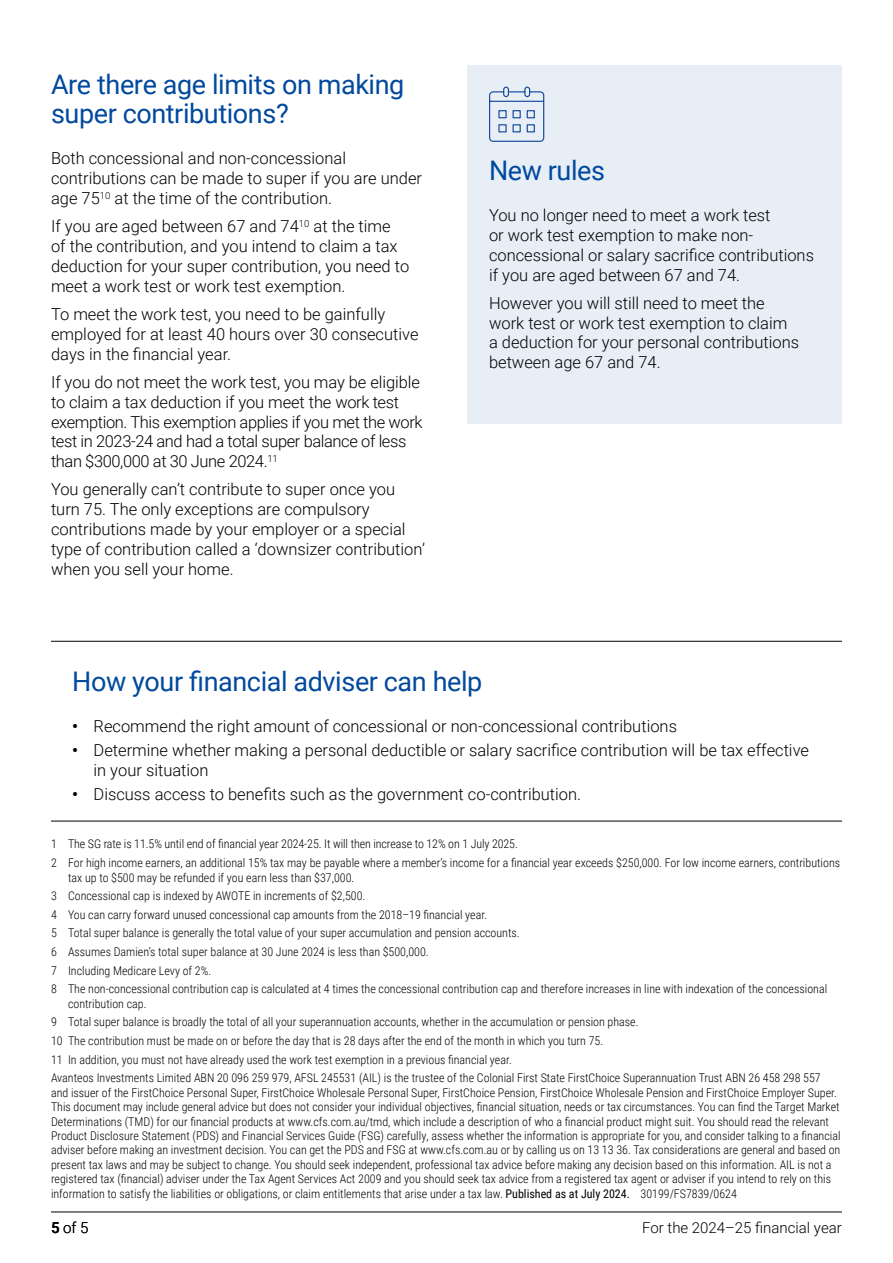
<style>
.page{position:relative;width:893px;height:1263px;background:#fff}
.page>*{position:absolute;margin:0;border:0;box-sizing:border-box;transform-origin:0 0}
.CFS_02_Subhead_1{font:27px/29.7px "Roboto";letter-spacing:-.015em;color:#00499e}
.CFS_01_Body{font:300 16.5px/19.8px "Roboto";color:#000}
.CFS_01_List_Bullet_1{font:300 16.5px/19.8px "Roboto";color:#000}
.CFS_01_Body-2{font:300 16.5px/19.8px "Roboto";letter-spacing:-.025em;color:#000}
.t1{font:300 15px "Roboto";color:#000}
.CFS_09_Disclaimer{font:300 12px/14.4px "Roboto Condensed";color:#000}
.CFS_09_Footnote{font:300 12px/14.4px "Roboto Condensed";color:#000}
.s1{font-weight:700}
.s2{font-weight:400}
.s3{font-weight:500}
</style>
<div class="page">
<hr style="left:51px;top:1212px;width:791px;height:1px;background:#000">
<div style="left:468px;top:65px;width:374px;height:358px;background:#e7eef6"></div>
<svg style="left:489px;top:87px;width:55px;height:55px"></svg>
<hr style="left:51px;top:641px;width:791px;height:1px;background:#000">
<hr style="left:51px;top:821px;width:791px;height:1px;background:#000">
<h2 class="CFS_02_Subhead_1" style="left:51px;top:68px;width:355px">Are there age limits on making super contributions?</h2>
<p class="CFS_01_Body" style="left:51px;top:148px;width:373px">Both concessional and non-concessional contributions can be made to super if you are under age 75<sup>10</sup> at the time of the contribution.</p>
<p class="CFS_01_Body" style="left:51px;top:216px;width:360px">If you are aged between 67 and 74<sup>10</sup> at the time of the contribution, and you intend to claim a tax deduction for your super contribution, you need to meet a work test or work test exemption.</p>
<p class="CFS_01_Body" style="left:51px;top:304px;width:369px">To meet the work test, you need to be gainfully employed for at least 40 hours over 30 consecutive days in the financial year.</p>
<p class="CFS_01_Body-2" style="left:51px;top:372px;width:373px">If you do not meet the work test, you may be eligible to claim a tax deduction if you meet the work test exemption. This exemption applies if you met the work test in 2023-24 and had a total super balance of less than $300,000 at 30 June 2024.<sup>11</sup></p>
<p class="CFS_01_Body" style="left:51px;top:479px;width:375px">You generally can’t contribute to super once you turn 75. The only exceptions are compulsory contributions made by your employer or a special type of contribution called a ‘downsizer contribution’ when you sell your home.</p>
<h2 class="CFS_02_Subhead_1" style="left:489px;top:155px;width:118px">New rules</h2>
<p class="CFS_01_Body" style="left:489px;top:205px;width:326px">You no longer need to meet a work test<br>or work test exemption to make non&shy;concessional or salary sacrifice contributions if you are aged between 67 and 74.</p>
<p class="CFS_01_Body" style="left:489px;top:292px;width:312px">However you will still need to meet the work test or work test exemption to claim a deduction for your personal contributions between age 67 and 74.</p>
<h2 class="CFS_02_Subhead_1" style="left:72px;top:665px;width:412px">How your financial adviser can help</h2>
<p class="CFS_01_List_Bullet_1" style="left:72px;top:715px;width:606px"><span class="s1">•</span> Recommend the right amount of concessional or non-concessional contributions</p>
<p class="CFS_01_List_Bullet_1" style="left:94px;top:739px;width:717px;text-indent:-21px"><span class="s1">•</span> Determine whether making a personal deductible or salary sacrifice contribution will be tax effective in your situation</p>
<p class="CFS_01_List_Bullet_1" style="left:72px;top:783px;width:510px"><span class="s1">•</span> Discuss access to benefits such as the government co-contribution.</p>
<p class="CFS_09_Footnote" style="left:51px;top:836px;width:468px">1 The SG rate is 11.5% until end of financial year 2024-25. It will then increase to 12% on 1 July 2025.</p>
<p class="CFS_09_Footnote" style="left:68px;top:855px;width:774px;text-indent:-17px">2 For high income earners, an additional 15% tax may be payable where a member’s income for a financial year exceeds $250,000. For low income earners, contributions tax up to $500 may be refunded if you earn less than $37,000.</p>
<p class="CFS_09_Footnote" style="left:51px;top:888px;width:316px">3 Concessional cap is indexed by AWOTE in increments of $2,500.</p>
<p class="CFS_09_Footnote" style="left:51px;top:907px;width:438px">4 You can carry forward unused concessional cap amounts from the 2018–19 financial year.</p>
<p class="CFS_09_Footnote" style="left:51px;top:925px;width:470px">5 Total super balance is generally the total value of your super accumulation and pension accounts.</p>
<p class="CFS_09_Footnote" style="left:51px;top:944px;width:379px">6 Assumes Damien’s total super balance at 30 June 2024 is less than $500,000.</p>
<p class="CFS_09_Footnote" style="left:51px;top:963px;width:162px">7 Including Medicare Levy of 2%.</p>
<p class="CFS_09_Footnote" style="left:68px;top:981px;width:761px;text-indent:-17px">8 The non-concessional contribution cap is calculated at 4 times the concessional contribution cap and therefore increases in line with indexation of the concessional contribution cap.</p>
<p class="CFS_09_Footnote" style="left:51px;top:1014px;width:589px">9 Total super balance is broadly the total of all your superannuation accounts, whether in the accumulation or pension phase.</p>
<p class="CFS_09_Footnote" style="left:51px;top:1033px;width:554px">10 The contribution must be made on or before the day that is 28 days after the end of the month in which you turn 75.</p>
<p class="CFS_09_Footnote" style="left:51px;top:1052px;width:462px">11 In addition, you must not have already used the work test exemption in a previous financial year.</p>
<p class="CFS_09_Disclaimer" style="left:51px;top:1070px;width:791px">Avanteos Investments Limited ABN 20 096 259 979, AFSL 245531 (AIL) is the trustee of the Colonial First State FirstChoice Superannuation Trust ABN 26 458 298 557 and issuer of the FirstChoice Personal Super, FirstChoice Wholesale Personal Super, FirstChoice Pension, FirstChoice Wholesale Pension and FirstChoice Employer Super.<br>This document may include general advice but does not consider your individual objectives, financial situation, needs or tax circumstances. You can find the Target Market Determinations (TMD) for our financial products at www.cfs.com.au/tmd, which include a description of who a financial product might suit. You should read the relevant Product Disclosure Statement (PDS) and Financial Services Guide (FSG) carefully, assess whether the information is appropriate for you, and consider talking to a financial adviser before making an investment decision. You can get the PDS and FSG at www.cfs.com.au or by calling us on 13 13 36. Tax considerations are general and based on present tax laws and may be subject to change. You should seek independent, professional tax advice before making any decision based on this information. AIL is not a registered tax (financial) adviser under the Tax Agent Services Act 2009 and you should seek tax advice from a registered tax agent or adviser if you intend to rely on this information to satisfy the liabilities or obligations, or claim entitlements that arise under a tax law. <span class="s2">Published as at July 2024.</span> 30199/FS7839/0624</p>
<p class="t1" style="left:51px;top:1217px;width:39px"><span class="s3">5</span>of 5</p>
<p class="t1" style="left:642px;top:1217px;width:201px">For the 2024–25 financial year</p>
</div>
